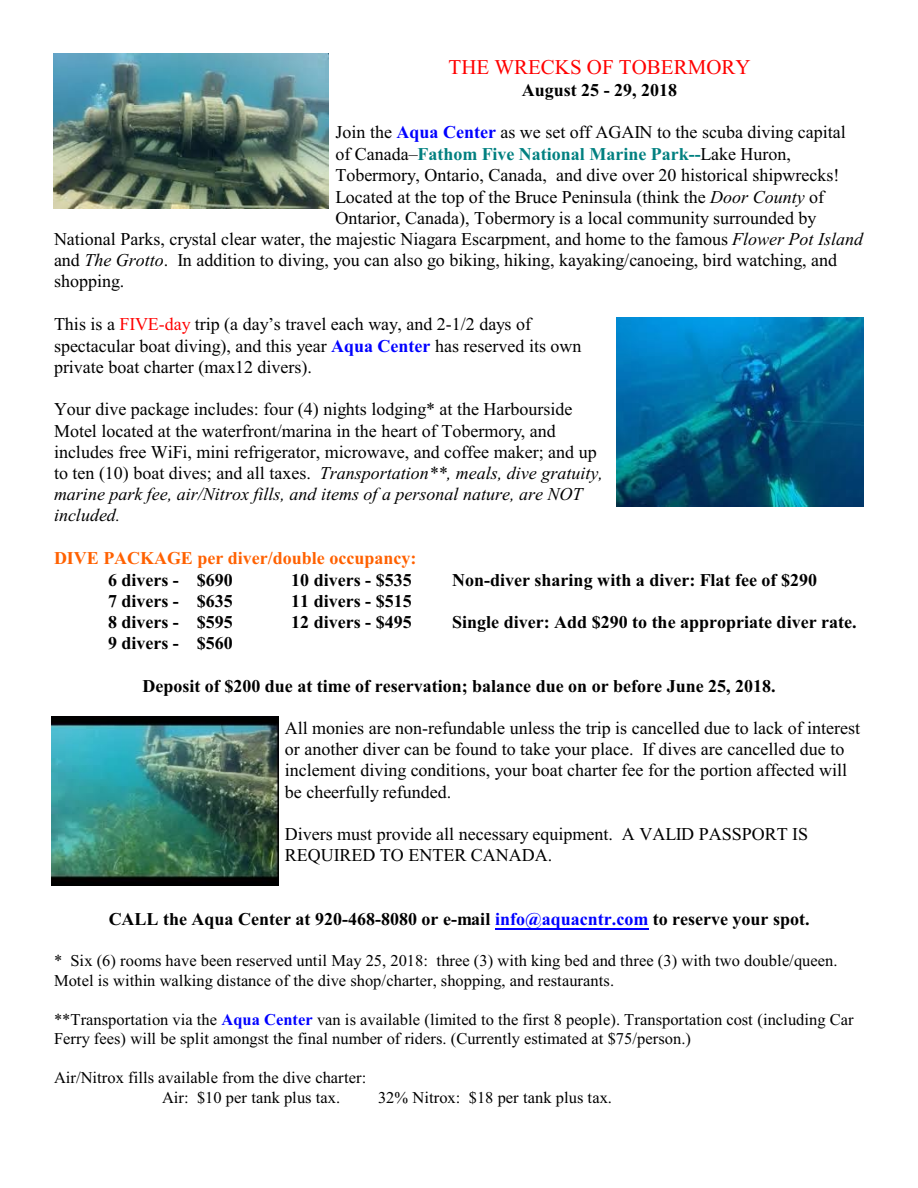
<style>
.page{position:relative;width:918px;height:1188px;background:#fff}
.page>*{position:absolute;margin:0;border:0;box-sizing:border-box;transform-origin:0 0}
.t1{font:21px "Times New Roman";color:#f00}
.t2{font:18px/21.3px "Times New Roman";color:#000}
.t3{font:700 18px "Times New Roman";color:#000}
.t4{font:700 18px "Times New Roman";color:#008080}
.t5{font:700 18px "Times New Roman";color:#ff6100}
.t6{font:16.5px/19.5px "Times New Roman";color:#000}
.s1{font-weight:700;color:#00f}
.s2{font-weight:400;color:#000}
.s3{font-style:italic}
.s4{color:#f00}
.s5{color:#00f}
</style>
<div class="page">
<img style="left:54px;top:54px;width:275px;height:154px">
<img style="left:616px;top:318px;width:247px;height:188px">
<img style="left:51px;top:716px;width:227px;height:170px">
<hr style="left:495px;top:928px;width:153px;height:1px;background:#00f">
<p class="t1" style="left:449px;top:59px;width:304px">THE WRECKS OF TOBERMORY</p>
<p class="t3" style="left:522px;top:84px;width:157px">August 25 - 29, 2018</p>
<p class="t2" style="left:335px;top:123px;width:512px">Join the <span class="s1">Aqua Center</span> as we set off AGAIN to the scuba diving capital</p>
<p class="t4" style="left:335px;top:148px;width:457px"><span class="s2">of Canada–</span>Fathom Five National Marine Park--<span class="s2">Lake Huron,</span></p>
<p class="t2" style="left:335px;top:166px;width:506px">Tobermory, Ontario, Canada, and dive over 20 historical shipwrecks!</p>
<p class="t2" style="left:335px;top:188px;width:490px">Located at the top of the Bruce Peninsula (think the <span class="s3">Door County</span> of</p>
<p class="t2" style="left:335px;top:209px;width:483px">Ontarior, Canada), Tobermory is a local community surrounded by</p>
<p class="t2" style="left:54px;top:230px;width:811px">National Parks, crystal clear water, the majestic Niagara Escarpment, and home to the famous <span class="s3">Flower Pot Island</span></p>
<p class="t2" style="left:54px;top:251px;width:785px">and <span class="s3">The Grotto</span>. In addition to diving, you can also go biking, hiking, kayaking/canoeing, bird watching, and</p>
<p class="t2" style="left:54px;top:273px;width:72px">shopping.</p>
<p class="t2" style="left:54px;top:315px;width:529px">This is a <span class="s4">FIVE-day</span> trip (a day’s travel each way, and 2-1/2 days of spectacular boat diving), and this year <span class="s1">Aqua Center</span> has reserved its own private boat charter (max12 divers).</p>
<p class="t2" style="left:54px;top:400px;width:550px">Your dive package includes: four (4) nights lodging* at the Harbourside Motel located at the waterfront/marina in the heart of Tobermory, and includes free WiFi, mini refrigerator, microwave, and coffee maker; and up to ten (10) boat dives; and all taxes. <span class="s3">Transportation**, meals, dive gratuity, marine park fee, air/Nitrox fills, and items of a personal nature, are NOT included.</span></p>
<p class="t5" style="left:54px;top:552px;width:364px">DIVE PACKAGE per diver/double occupancy:</p>
<p class="t3" style="left:108px;top:573px;width:126px">6 divers - $690</p>
<p class="t3" style="left:291px;top:573px;width:122px">10 divers - $535</p>
<p class="t3" style="left:108px;top:595px;width:126px">7 divers - $635</p>
<p class="t3" style="left:291px;top:595px;width:122px">11 divers - $515</p>
<p class="t3" style="left:108px;top:616px;width:126px">8 divers - $595</p>
<p class="t3" style="left:291px;top:616px;width:122px">12 divers - $495</p>
<p class="t3" style="left:108px;top:637px;width:126px">9 divers - $560</p>
<p class="t3" style="left:452px;top:573px;width:366px">Non-diver sharing with a diver: Flat fee of $290</p>
<p class="t3" style="left:452px;top:616px;width:406px">Single diver: Add $290 to the appropriate diver rate.</p>
<p class="t3" style="left:142px;top:680px;width:635px">Deposit of $200 due at time of reservation; balance due on or before June 25, 2018.</p>
<p class="t2" style="left:285px;top:719px;width:577px">All monies are non-refundable unless the trip is cancelled due to lack of interest or another diver can be found to take your place. If dives are cancelled due to inclement diving conditions, your boat charter fee for the portion affected will be cheerfully refunded.</p>
<p class="t2" style="left:285px;top:825px;width:525px">Divers must provide all necessary equipment. A VALID PASSPORT IS<br>REQUIRED TO ENTER CANADA.</p>
<p class="t3" style="left:109px;top:913px;width:702px">CALL the Aqua Center at 920-468-8080 or e-mail <span class="s5">info@aquacntr.com</span> to reserve your spot.</p>
<p class="t6" style="left:54px;top:952px;width:785px">* Six (6) rooms have been reserved until May 25, 2018: three (3) with king bed and three (3) with two double/queen.<br>Motel is within walking distance of the dive shop/charter, shopping, and restaurants.</p>
<p class="t6" style="left:54px;top:1011px;width:801px">**Transportation via the <span class="s1">Aqua Center</span> van is available (limited to the first 8 people). Transportation cost (including Car<br>Ferry fees) will be split amongst the final number of riders. (Currently estimated at $75/person.)</p>
<p class="t6" style="left:162px;top:1069px;width:206px;text-indent:-108px">Air/Nitrox fills available from the dive charter:<br>Air: $10 per tank plus tax.</p>
<p class="t6" style="left:378px;top:1089px;width:236px">32% Nitrox: $18 per tank plus tax.</p>
</div>
